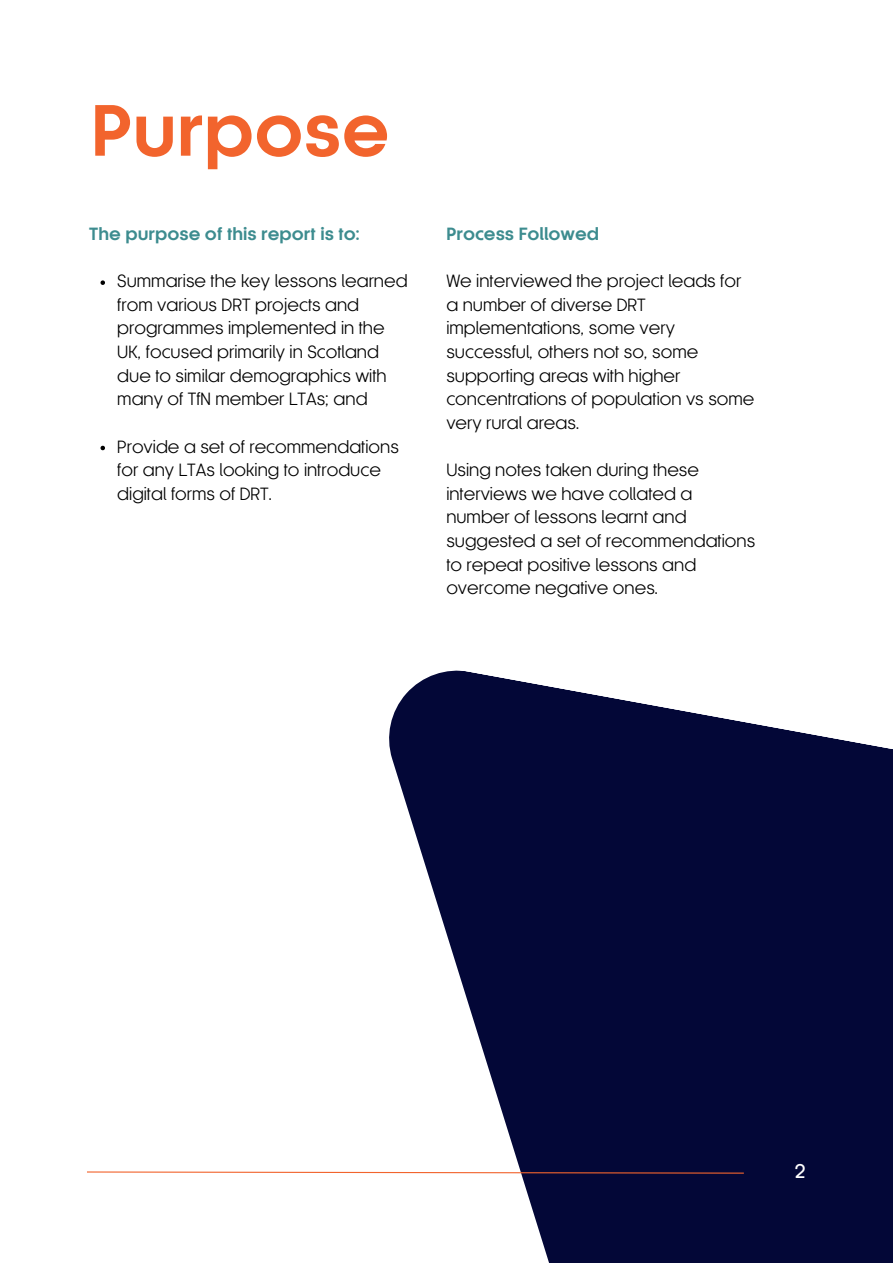
<style>
.page{position:relative;width:893px;height:1264px;background:#fff}
.page>*{position:absolute;margin:0;border:0;box-sizing:border-box;transform-origin:0 0}
.t1{font:700 67.5px "Korto";color:#f2642d}
.t2{font:500 18.45px "Korto";color:#fff}
.t3{font:16.5px/23.5px "Korto";color:#000}
.t4{font:700 16.5px "Korto";color:#3d8c8f}
</style>
<div class="page">
<svg style="left:389px;top:670px;width:503px;height:592px;fill:#030737"></svg>
<svg style="left:100px;top:280px;width:5px;height:5px"></svg>
<svg style="left:100px;top:446px;width:5px;height:4px"></svg>
<svg style="left:87px;top:1170px;width:658px;height:4px"></svg>
<p class="t1" style="left:91px;top:90px;width:300px">Purpose</p>
<p class="t4" style="left:89px;top:224px;width:272px">The purpose of this report is to:</p>
<p class="t4" style="left:446px;top:224px;width:154px">Process Followed</p>
<p class="t3" style="left:446px;top:269px;width:309px">We interviewed the project leads for a number of diverse DRT implementations, some very successful, others not so, some supporting areas with higher concentrations of population vs some very rural areas.</p>
<p class="t3" style="left:446px;top:458px;width:310px">Using notes taken during these interviews we have collated a number of lessons learnt and suggested a set of recommendations to repeat positive lessons and overcome negative ones.</p>
<p class="t3" style="left:117px;top:269px;width:292px">Summarise the key lessons learned from various DRT projects and programmes implemented in the<br>UK, focused primarily in Scotland due to similar demographics with many of TfN member LTAs; and</p>
<p class="t3" style="left:117px;top:434px;width:283px">Provide a set of recommendations for any LTAs looking to introduce digital forms of DRT.</p>
<p class="t2" style="left:794px;top:1159px;width:12px">2</p>
</div>
